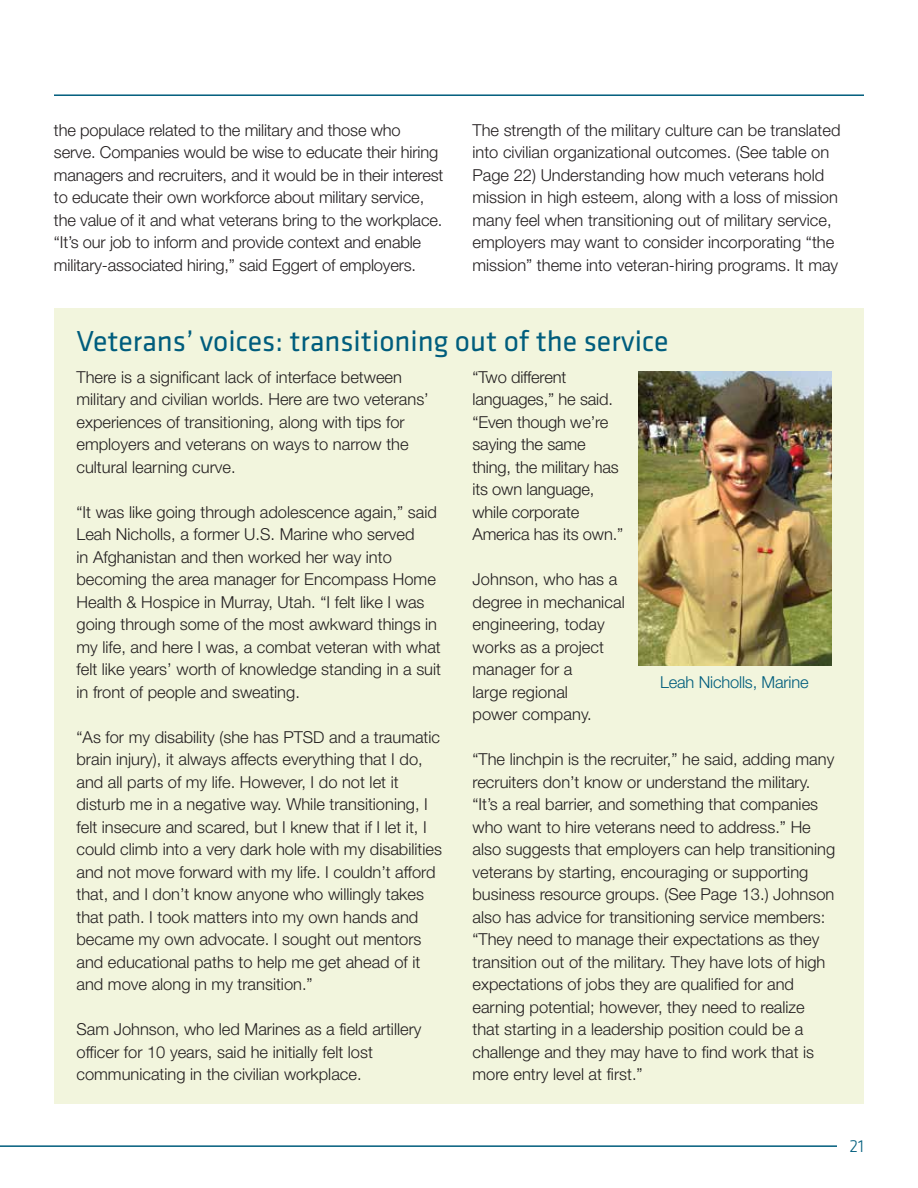
<style>
.page{position:relative;width:918px;height:1188px;background:#fff}
.page>*{position:absolute;margin:0;border:0;box-sizing:border-box;transform-origin:0 0}
.t1{font:30px "Klavika";color:#005d7d}
.t2{font:300 18px "Klavika";color:#005d7d}
.t3{font:300 16.5px/22.5px "Helvetica Neue LT Std";color:#231f20}
.t4{font:300 16.5px "Helvetica Neue LT Std";letter-spacing:-.01em;color:#005d7d}
</style>
<div class="page">
<hr style="left:0;top:1145px;width:837px;height:2px;background:#005d7d">
<hr style="left:54px;top:94px;width:810px;height:2px;background:#005d7d">
<div style="left:54px;top:309px;width:810px;height:795px;background:#f2f5dd"></div>
<img style="left:638px;top:371px;width:193px;height:295px">
<p class="t3" style="left:54px;top:118px;width:391px">the populace related to the military and those who<br>serve. Companies would be wise to educate their hiring managers and recruiters, and it would be in their interest to educate their own workforce about military service, the value of it and what veterans bring to the workplace. “It’s our job to inform and provide context and enable military-associated hiring,” said Eggert of employers.</p>
<p class="t3" style="left:472px;top:118px;width:369px">The strength of the military culture can be translated into civilian organizational outcomes. (See table on Page 22) Understanding how much veterans hold mission in high esteem, along with a loss of mission many feel when transitioning out of military service, employers may want to consider incorporating “the mission” theme into veteran-hiring programs. It may</p>
<h1 class="t1" style="left:76px;top:322px;width:594px">Veterans’ voices: transitioning out of the service</h1>
<p class="t3" style="left:76px;top:365px;width:354px">There is a significant lack of interface between military and civilian worlds. Here are two veterans’ experiences of transitioning, along with tips for employers and veterans on ways to narrow the cultural learning curve.</p>
<p class="t3" style="left:76px;top:500px;width:366px">“It was like going through adolescence again,” said Leah Nicholls, a former U. S. Marine who served<br>in Afghanistan and then worked her way into becoming the area manager for Encompass Home Health &amp; Hospice in Murray, Utah. “I felt like I was going through some of the most awkward things in my life, and here I was, a combat veteran with what felt like years’ worth of knowledge standing in a suit in front of people and sweating.</p>
<p class="t3" style="left:76px;top:725px;width:367px">“As for my disability (she has PTSD and a traumatic brain injury), it always affects everything that I do, and all parts of my life. However, I do not let it disturb me in a negative way. While transitioning, I felt insecure and scared, but I knew that if I let it, I could climb into a very dark hole with my disabilities and not move forward with my life. I couldn’t afford that, and I don’t know anyone who willingly takes that path. I took matters into my own hands and became my own advocate. I sought out mentors and educational paths to help me get ahead of it and move along in my transition. ”</p>
<p class="t3" style="left:76px;top:1018px;width:347px">Sam Johnson, who led Marines as a field artillery officer for 10 years, said he initially felt lost communicating in the civilian workplace.</p>
<p class="t3" style="left:472px;top:365px;width:152px">“Two different languages,” he said. “Even though we’re saying the same thing, the military has its own language, while corporate<br>America has its own. ”</p>
<p class="t3" style="left:472px;top:568px;width:154px">Johnson, who has a degree in mechanical engineering, today works as a project manager for a<br>large regional<br>power company.</p>
<p class="t3" style="left:472px;top:748px;width:364px">“The linchpin is the recruiter,” he said, adding many recruiters don’t know or understand the military. “It’s a real barrier, and something that companies who want to hire veterans need to address. ” He also suggests that employers can help transitioning veterans by starting, encouraging or supporting business resource groups. (See Page 13.) Johnson also has advice for transitioning service members: “They need to manage their expectations as they transition out of the military. They have lots of high expectations of jobs they are qualified for and earning potential; however, they need to realize that starting in a leadership position could be a challenge and they may have to find work that is more entry level at first. ”</p>
<p class="t4" style="left:660px;top:672px;width:150px">Leah Nicholls, Marine</p>
<p class="t2" style="left:849px;top:1135px;width:16px">21</p>
</div>
